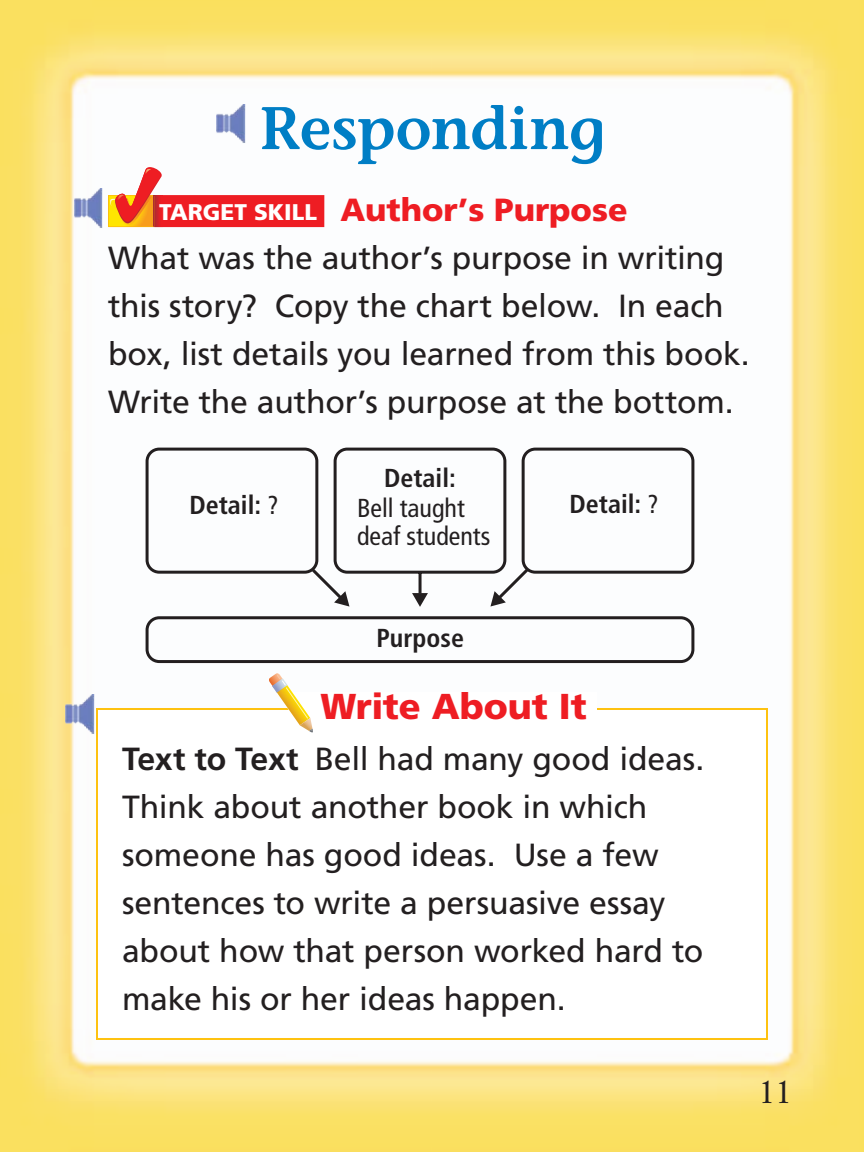
<style>
.page{position:relative;width:864px;height:1152px;background:#fff}
.page>*{position:absolute;margin:0;border:0;box-sizing:border-box;transform-origin:0 0}
.t1{font:600 60px "Stone Informal Std";letter-spacing:-.005em;color:#007ec5}
.t2{font:900 36px "Frutiger LT Std";letter-spacing:-.005em;color:#ee1d23}
.t3{font:32px/48px "Frutiger LT Std";letter-spacing:-.005em;color:#231f20}
.t4{font:32px "Janson Text LT Std";color:#231f20}
.t5{font:700 condensed 26px "Frutiger LT Std";color:#231f20}
.t6{font:condensed 26px/28px "Frutiger LT Std";color:#231f20}
.t7{font:24px "Myriad";color:#231f20}
.s1{font-family:"Frutiger";font-weight:900;font-size:22.6px;color:#fff}
.s2{font-weight:900;color:#ee1d23}
.s3{font-weight:400}
.s4{font-weight:700}
</style>
<div class="page">
<img style="left:0;top:0;width:864px;height:1152px">
<div style="left:154px;top:195px;width:170px;height:32px;background:#ee1d23"></div>
<svg style="left:108px;top:167px;width:56px;height:60px"></svg>
<div style="left:97px;top:709px;width:670px;height:330px;background:#fff"></div>
<div style="left:96px;top:708px;width:672px;height:332px;border:2px solid #fec210"></div>
<div style="left:291px;top:692px;width:306px;height:27px;background:#fff"></div>
<svg style="left:267px;top:672px;width:52px;height:61px"></svg>
<svg style="left:146px;top:448px;width:548px;height:217px"></svg>
<svg style="left:412px;top:593px;width:16px;height:14px"></svg>
<svg style="left:309px;top:566px;width:40px;height:41px"></svg>
<svg style="left:490px;top:565px;width:42px;height:42px"></svg>
<img style="left:217px;top:104px;width:28px;height:40px">
<img style="left:75px;top:189px;width:28px;height:39px">
<img style="left:66px;top:695px;width:28px;height:39px">
<h1 class="t1" style="left:259px;top:93px;width:348px">Responding</h1>
<p class="t3" style="left:108px;top:186px;width:643px;text-indent:51px"><span class="s1">TARGET SKILL</span> <span class="s2">Author’s Purpose<br></span>What was the author’s purpose in writing this story? Copy the chart below. In each box, list details you learned from this book.<br>Write the author’s purpose at the bottom.</p>
<p class="t5" style="left:189px;top:490px;width:91px">Detail: <span class="s3">?</span></p>
<p class="t5" style="left:384px;top:462px;width:73px">Detail:</p>
<p class="t6" style="left:357px;top:494px;width:135px">Bell taught deaf students</p>
<p class="t5" style="left:570px;top:488px;width:91px">Detail: <span class="s3">?</span></p>
<p class="t5" style="left:376px;top:622px;width:89px">Purpose</p>
<p class="t2" style="left:320px;top:684px;width:268px">Write About It</p>
<p class="t3" style="left:122px;top:735px;width:584px"><span class="s4">Text to Text</span> Bell had many good ideas.<br>Think about another book in which someone has good ideas. Use a few sentences to write a persuasive essay about how that person worked hard to make his or her ideas happen.</p>
<p class="t7" style="left:253px;top:760px;width:312px">HMRLR_ GO_InferenceMap.eps</p>
<p class="t4" style="left:759px;top:1072px;width:35px">11</p>
</div>
